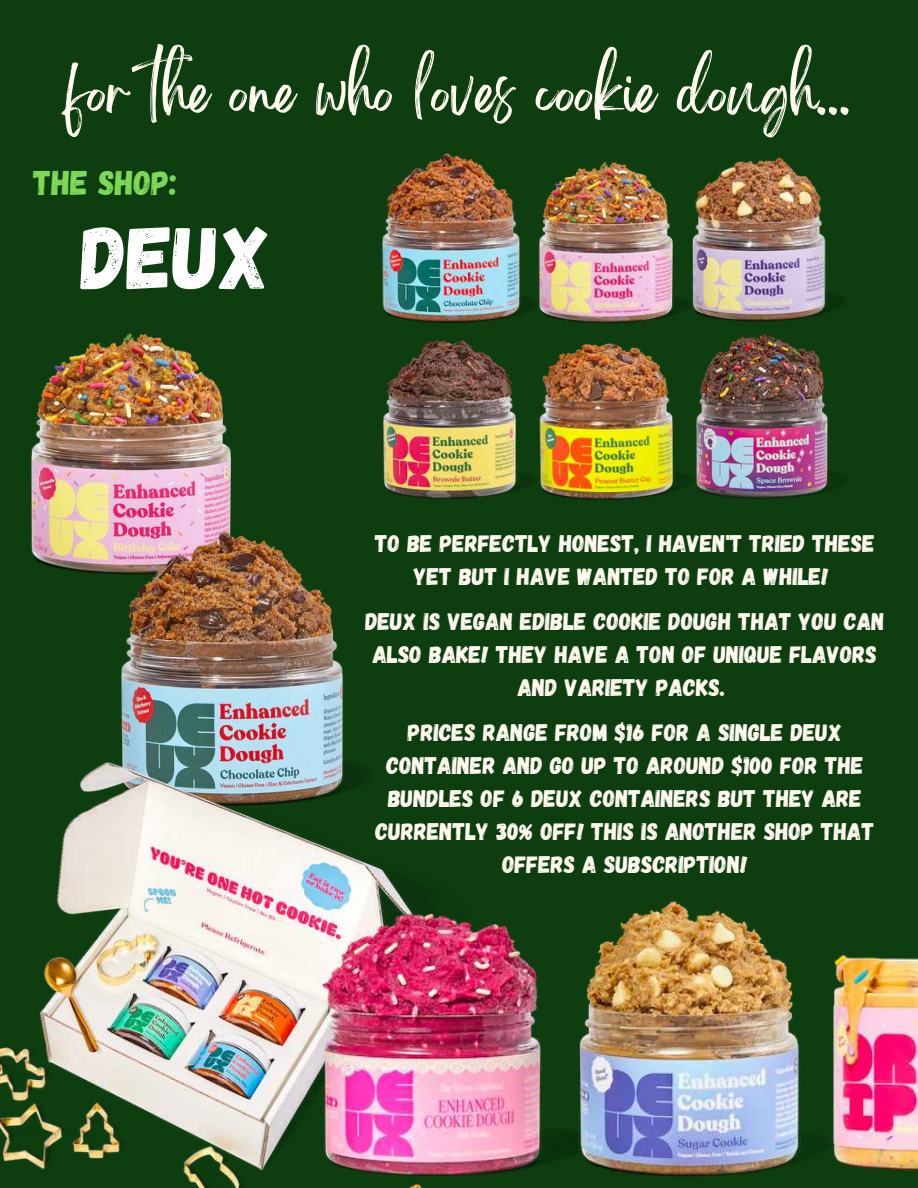
<style>
.page{position:relative;width:918px;height:1188px;background:#0e3d10}
.page>*{position:absolute;margin:0;border:0;box-sizing:border-box;transform-origin:0 0}
.t1{font:88.95px "Gagalin";color:#fff}
.t2{font:51.9px "Brightwall";color:#fffbf0}
.t3{font:34.2px "Gagalin";color:#7ed957}
.t4{font:24px/33px "Gagalin";color:#fffbf0;text-align:center}
</style>
<div class="page">
<img style="left:31px;top:333px;width:200px;height:234px">
<img style="left:52px;top:491px;width:291px;height:234px">
<img style="left:0;top:725px;width:363px;height:463px">
<img style="left:333px;top:153px;width:512px;height:428px">
<img style="left:247px;top:805px;width:671px;height:383px">
<h2 class="t2" style="left:66px;top:73px;width:787px">for the one who loves cookie dough...</h2>
<h3 class="t3" style="left:33px;top:160px;width:145px">THE SHOP:</h3>
<h1 class="t1" style="left:81px;top:200px;width:192px">DEUX</h1>
<p class="t4" style="left:375px;top:526px;width:501px">TO BE PERFECTLY HONEST, I HAVEN'T TRIED THESE<br>YET BUT I HAVE WANTED TO FOR A WHILE!</p>
<p class="t4" style="left:365px;top:604px;width:521px">DEUX IS VEGAN EDIBLE COOKIE DOUGH THAT YOU CAN<br>ALSO BAKE! THEY HAVE A TON OF UNIQUE FLAVORS<br>AND VARIETY PACKS.</p>
<p class="t4" style="left:376px;top:715px;width:500px">PRICES RANGE FROM $16 FOR A SINGLE DEUX CONTAINER AND GO UP TO AROUND $100 FOR THE BUNDLES OF 6 DEUX CONTAINERS BUT THEY ARE CURRENTLY 30% OFF! THIS IS ANOTHER SHOP THAT OFFERS A SUBSCRIPTION!</p>
</div>
